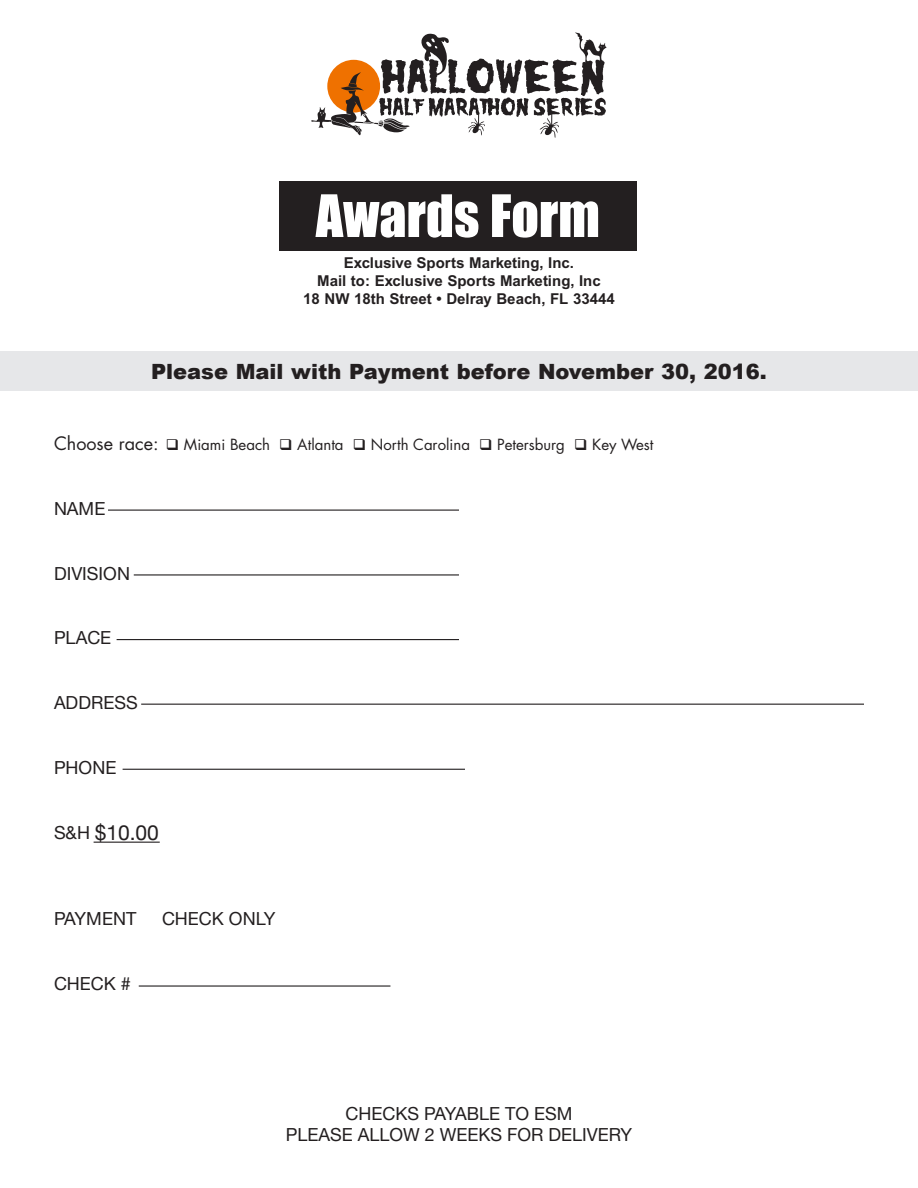
<style>
.page{position:relative;width:918px;height:1188px;background:#fff}
.page>*{position:absolute;margin:0;border:0;box-sizing:border-box;transform-origin:0 0}
.t1{font:54px "Impact";color:#fff}
.t2{font:900 21px "Arial";color:#231f20}
.t3{font:21px "Helvetica Neue";color:#231f20}
.t4{font:18px "Helvetica Neue";color:#231f20}
.t5{font:700 15px/18px "Arial";color:#231f20;text-align:center}
.t6{font:15px "Futura";color:#231f20}
.s1{font-size:18px}
</style>
<div class="page">
<div style="left:279px;top:181px;width:358px;height:69px;background:#231f20"></div>
<div style="left:0;top:351px;width:918px;height:40px;background:#e6e7e9"></div>
<hr style="left:108px;top:510px;width:351px;height:1px;background:#231f20">
<hr style="left:134px;top:574px;width:325px;height:2px;background:#231f20">
<hr style="left:117px;top:639px;width:342px;height:1px;background:#231f20">
<hr style="left:141px;top:704px;width:723px;height:1px;background:#231f20">
<hr style="left:123px;top:769px;width:342px;height:1px;background:#231f20">
<hr style="left:139px;top:985px;width:251px;height:2px;background:#231f20">
<hr style="left:94px;top:842px;width:66px;height:1px;background:#231f20">
<svg style="left:311px;top:33px;width:296px;height:105px"></svg>
<p class="t1" style="left:316px;top:174px;width:286px">Awards Form</p>
<p class="t5" style="left:344px;top:254px;width:232px">Exclusive Sports Marketing, Inc.</p>
<p class="t5" style="left:303px;top:272px;width:313px">Mail to: Exclusive Sports Marketing, Inc<br>18 NW 18th Street • Delray Beach, FL 33444</p>
<p class="t2" style="left:151px;top:360px;width:617px">Please Mail with Payment before November 30, 2016.</p>
<p class="t6" style="left:54px;top:434px;width:601px"><span class="s1">Choose race:</span> ❑ Miami Beach ❑ Atlanta ❑ North Carolina ❑ Petersburg ❑ Key West</p>
<p class="t4" style="left:54px;top:495px;width:53px">NAME</p>
<p class="t4" style="left:54px;top:560px;width:77px">DIVISION</p>
<p class="t4" style="left:54px;top:625px;width:59px">PLACE</p>
<p class="t4" style="left:54px;top:690px;width:85px">ADDRESS</p>
<p class="t4" style="left:54px;top:755px;width:64px">PHONE</p>
<p class="t3" style="left:95px;top:818px;width:66px">$10.00</p>
<p class="t4" style="left:54px;top:819px;width:37px">S&amp;H</p>
<p class="t4" style="left:54px;top:906px;width:84px">PAYMENT</p>
<p class="t4" style="left:162px;top:906px;width:115px">CHECK ONLY</p>
<p class="t4" style="left:54px;top:971px;width:79px">CHECK #</p>
<p class="t4" style="left:345px;top:1100px;width:229px">CHECKS PAYABLE TO ESM</p>
<p class="t4" style="left:286px;top:1122px;width:348px">PLEASE ALLOW 2 WEEKS FOR DELIVERY</p>
</div>
